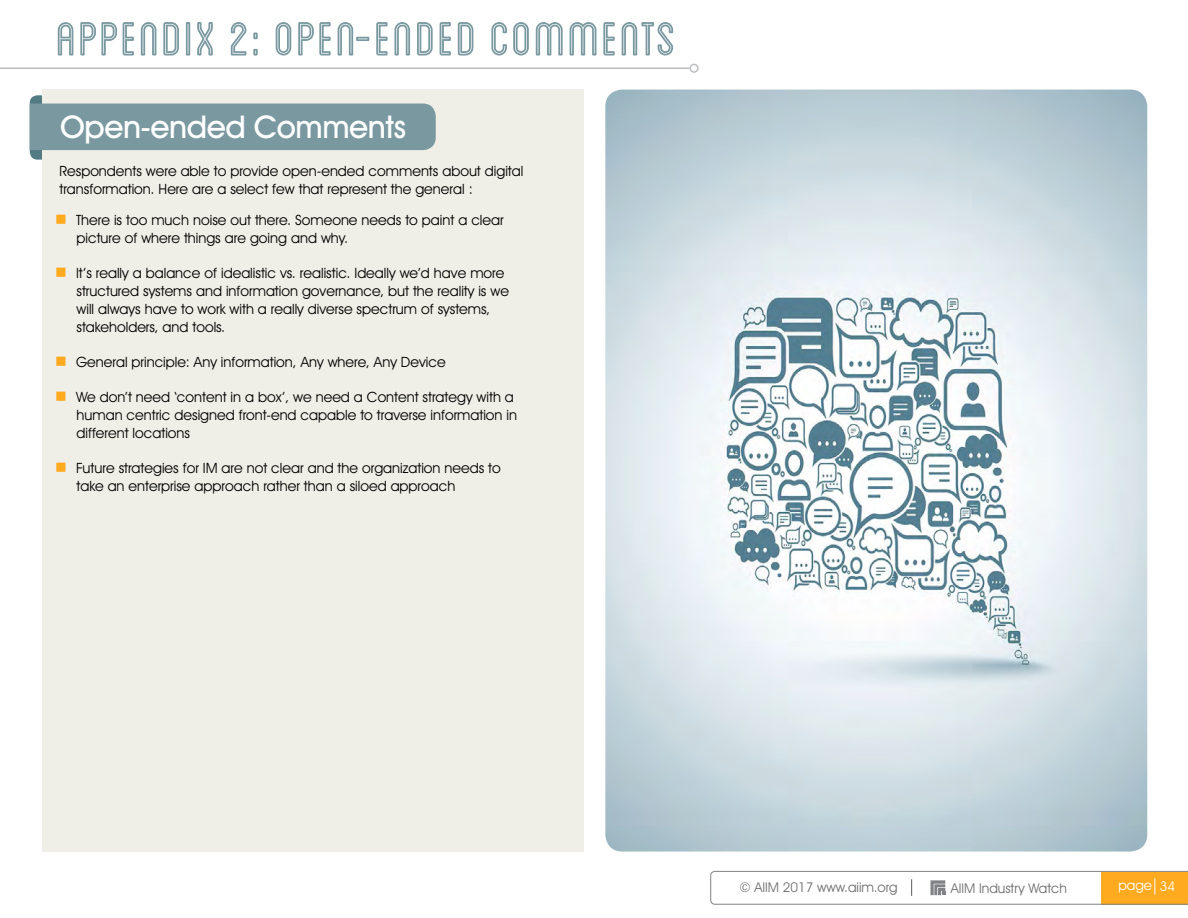
<style>
.page{position:relative;width:1188px;height:918px;background:#fff}
.page>*{position:absolute;margin:0;border:0;box-sizing:border-box;transform-origin:0 0}
.t1{font:67.5px "Blanch Caps Inline";letter-spacing:.02em;color:#79989f}
.t2{font:500 31.5px "Avant Garde IT Cby BT";letter-spacing:-.015em;color:#fff}
.t3{font:14.25px/18px "Avant Garde IT Cby BT";color:#000}
.t4{font:13.5px "Avant Garde IT Cby BT";color:#6d6e71}
.t5{font:13.5px "Avant Garde IT Cby BT";color:#fff}
.s1{color:#ffaa1f}
</style>
<div class="page">
<svg style="left:710px;top:871px;width:478px;height:34px"></svg>
<div style="left:30px;top:95px;width:20px;height:65px;background:#537b84;border-radius:7px"></div>
<div style="left:42px;top:90px;width:542px;height:762px;background:#f0efe7"></div>
<img style="left:605px;top:90px;width:542px;height:762px">
<hr style="left:0;top:67px;width:690px;height:2px;background:#bcbec0">
<div style="left:690px;top:64px;width:9px;height:9px;border:2px solid #bcbec0;border-radius:50%"></div>
<div style="left:30px;top:104px;width:406px;height:46px;background:#79989f"></div>
<h1 class="t1" style="left:56px;top:8px;width:622px">Appendix 2: Open-ended Comments</h1>
<h2 class="t2" style="left:60px;top:108px;width:347px">Open-ended Comments</h2>
<p class="t3" style="left:60px;top:162px;width:465px">Respondents were able to provide open-ended comments about digital transformation. Here are a select few that represent the general :</p>
<p class="t3" style="left:77px;top:211px;width:429px;text-indent:-21px"><span class="s1">■</span> There is too much noise out there. Someone needs to paint a clear picture of where things are going and why.</p>
<p class="t3" style="left:77px;top:264px;width:434px;text-indent:-21px"><span class="s1">■</span> It’s really a balance of idealistic vs. realistic. Ideally we’d have more structured systems and information governance, but the reality is we will always have to work with a really diverse spectrum of systems, stakeholders, and tools.</p>
<p class="t3" style="left:55px;top:353px;width:392px"><span class="s1">■</span> General principle: Any information, Any where, Any Device</p>
<p class="t3" style="left:77px;top:388px;width:442px;text-indent:-21px"><span class="s1">■</span> We don’t need ‘content in a box’, we need a Content strategy with a human centric designed front-end capable to traverse information in different locations</p>
<p class="t3" style="left:77px;top:459px;width:426px;text-indent:-21px"><span class="s1">■</span> Future strategies for IM are not clear and the organization needs to take an enterprise approach rather than a siloed approach</p>
<p class="t4" style="left:739px;top:879px;width:160px">© AIIM 2017 www.aiim.org</p>
<p class="t4" style="left:951px;top:880px;width:118px">AIIM Industry Watch</p>
<p class="t5" style="left:1118px;top:877px;width:58px">page 34</p>
</div>
